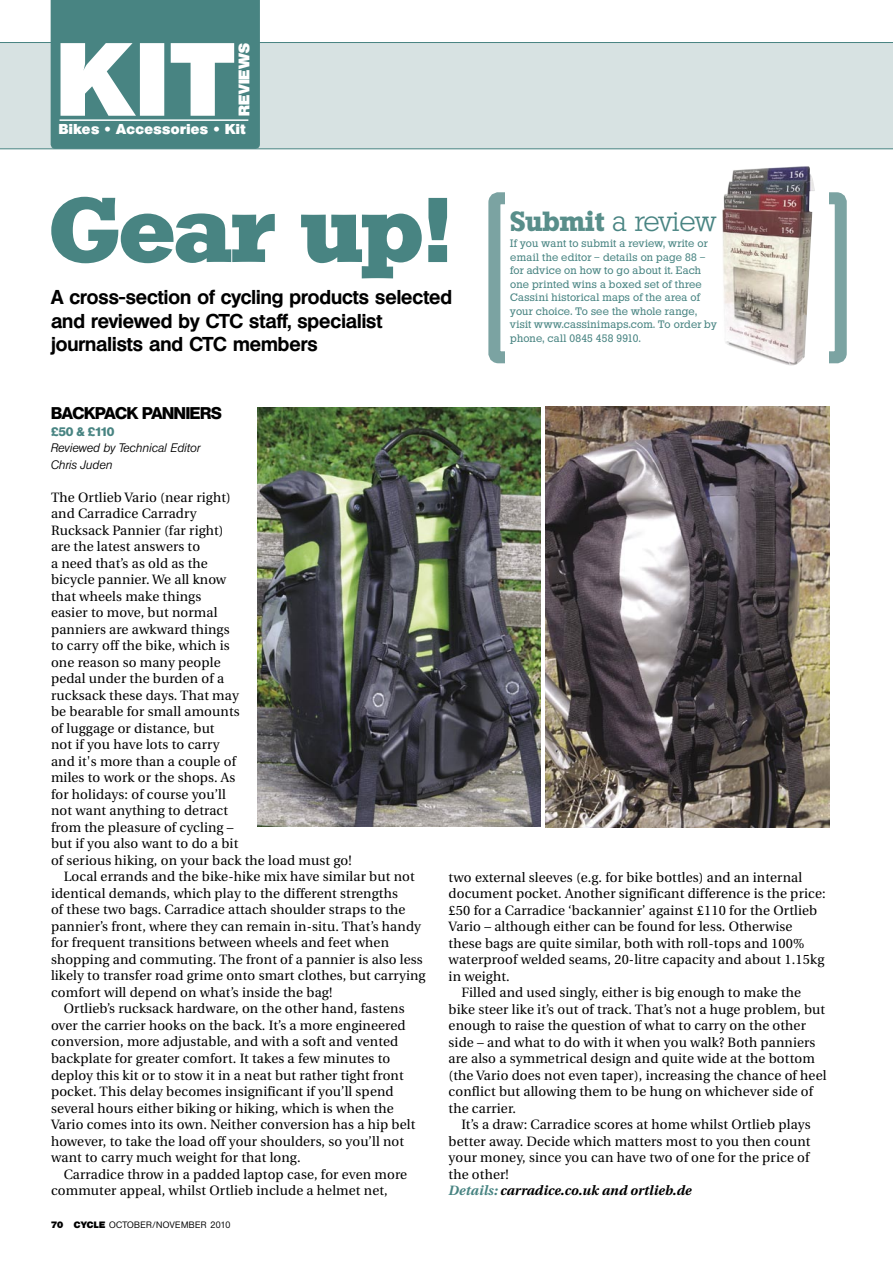
<style>
.page{position:relative;width:893px;height:1263px;background:#fff}
.page>*{position:absolute;margin:0;border:0;box-sizing:border-box;transform-origin:0 0}
.t1{font:700 88.95px "Stafford";letter-spacing:-.01em;color:#488482}
._2ndPara{font:300 27px "Stafford";letter-spacing:-.01em;color:#488482}
.t2{font:700 19.5px/23.4px "Olympia";color:#000}
.t3{font:800 16.5px "Olympia";letter-spacing:-.02em;color:#000}
.t4{font:800 14.85px "Olympia";color:#fff}
.t5{font:800 13.95px "Olympia";letter-spacing:.03em;color:#fff}
.t6{font:13.5px/16.5px "Utopia";letter-spacing:.01em;color:#000}
.t7{font:italic 700 13.5px "Utopia";letter-spacing:.01em;color:#000}
.t8{font:italic 300 12px/16.5px "Olympia";color:#000}
.t9{font:800 12px "Olympia";color:#488482}
._2ndPara-2{font:10.5px/13.5px "Stafford";letter-spacing:.025em;color:#488482}
.t10{font:500 9px "Olympia";letter-spacing:.05em;color:#000}
.s1{font-family:"Utopia";font-weight:700}
.s2{font-weight:600;color:#588e8a}
.s3{font-weight:800}
.s4{color:#488482}
</style>
<div class="page">
<div style="left:488px;top:192px;width:359px;height:171px;border:12px solid #7ba3a2;border-radius:4px"></div>
<div style="left:505px;top:187px;width:324px;height:182px;background:#fff"></div>
<div style="left:0;top:42px;width:893px;height:107px;background:#d7e2e2"></div>
<img style="left:722px;top:166px;width:93px;height:200px">
<svg style="left:51px;top:0;width:209px;height:149px"></svg>
<hr style="left:60px;top:119px;width:188px;height:2px;background:#fff">
<img style="left:258px;top:408px;width:282px;height:418px">
<img style="left:546px;top:407px;width:283px;height:421px">
<p class="t4" style="left:235px;top:116px;width:74px;rotate:-90deg">REVIEWS</p>
<p class="t5" style="left:59px;top:121px;width:188px">Bikes <span class="s1">•</span> Accessories <span class="s1">•</span> Kit</p>
<p class="t1" style="left:49px;top:176px;width:403px">Gear up!</p>
<p class="t2" style="left:51px;top:286px;width:403px">A cross-section of cycling products selected and reviewed by CTC staff, specialist journalists and CTC members</p>
<p class="_2ndPara" style="left:510px;top:205px;width:207px"><span class="s2">Submit</span> a review</p>
<p class="_2ndPara-2" style="left:510px;top:237px;width:208px">If you want to submit a review, write or email the editor – details on page 88 – for advice on how to go about it. Each one printed wins a boxed set of three Cassini historical maps of the area of your choice. To see the whole range, visit www.cassinimaps.com. To order by phone, call 0845 458 9910.</p>
<p class="t3" style="left:51px;top:404px;width:172px">BACKPACK PANNIERS</p>
<p class="t9" style="left:51px;top:424px;width:65px">£50 &amp; £110</p>
<p class="t8" style="left:51px;top:440px;width:151px">Reviewed by Technical Editor<br>Chris Juden</p>
<p class="t6" style="left:51px;top:489px;width:302px">The Ortlieb Vario (near right)<br>and Carradice Carradry<br>Rucksack Pannier (far right)<br>are the latest answers to<br>a need that’s as old as the<br>bicycle pannier. We all know<br>that wheels make things<br>easier to move, but normal<br>panniers are awkward things<br>to carry off the bike, which is<br>one reason so many people<br>pedal under the burden of a<br>rucksack these days. That may<br>be bearable for small amounts<br>of luggage or distance, but<br>not if you have lots to carry<br>and it's more than a couple of<br>miles to work or the shops. As<br>for holidays: of course you’ll<br>not want anything to detract<br>from the pleasure of cycling –<br>but if you also want to do a bit<br>of serious hiking, on your back the load must go!</p>
<p class="t6" style="left:51px;top:869px;width:376px;text-indent:13px">Local errands and the bike-hike mix have similar but not identical demands, which play to the different strengths<br>of these two bags. Carradice attach shoulder straps to the pannier’s front, where they can remain in-situ. That’s handy for frequent transitions between wheels and feet when shopping and commuting. The front of a pannier is also less likely to transfer road grime onto smart clothes, but carrying comfort will depend on what’s inside the bag!</p>
<p class="t6" style="left:51px;top:1001px;width:366px;text-indent:13px">Ortlieb’s rucksack hardware, on the other hand, fastens over the carrier hooks on the back. It’s a more engineered conversion, more adjustable, and with a soft and vented backplate for greater comfort. It takes a few minutes to deploy this kit or to stow it in a neat but rather tight front pocket. This delay becomes insignificant if you’ll spend several hours either biking or hiking, which is when the Vario comes into its own. Neither conversion has a hip belt however, to take the load off your shoulders, so you’ll not want to carry much weight for that long.</p>
<p class="t6" style="left:51px;top:1166px;width:358px;text-indent:13px">Carradice throw in a padded laptop case, for even more commuter appeal, whilst Ortlieb include a helmet net,</p>
<p class="t10" style="left:51px;top:1219px;width:181px"><span class="s3">70 cycle</span> OCTOBER/NOVEMBER 2010</p>
<p class="t6" style="left:449px;top:869px;width:379px">two external sleeves (e.g. for bike bottles) and an internal document pocket. Another significant difference is the price: £50 for a Carradice ‘backannier’ against £110 for the Ortlieb Vario – although either can be found for less. Otherwise these bags are quite similar, both with roll-tops and 100% waterproof welded seams, 20-litre capacity and about 1.15kg in weight.</p>
<p class="t6" style="left:449px;top:985px;width:379px;text-indent:13px">Filled and used singly, either is big enough to make the bike steer like it’s out of track. That’s not a huge problem, but enough to raise the question of what to carry on the other side – and what to do with it when you walk? Both panniers are also a symmetrical design and quite wide at the bottom (the Vario does not even taper), increasing the chance of heel conflict but allowing them to be hung on whichever side of the carrier.</p>
<p class="t6" style="left:449px;top:1117px;width:364px;text-align:justify;text-indent:13px">It’s a draw: Carradice scores at home whilst Ortlieb plays better away. Decide which matters most to you then count your money, since you can have two of one for the price of the other!</p>
<p class="t7" style="left:449px;top:1183px;width:244px"><span class="s4">Details:</span> carradice.co.uk and ortlieb.de</p>
</div>
